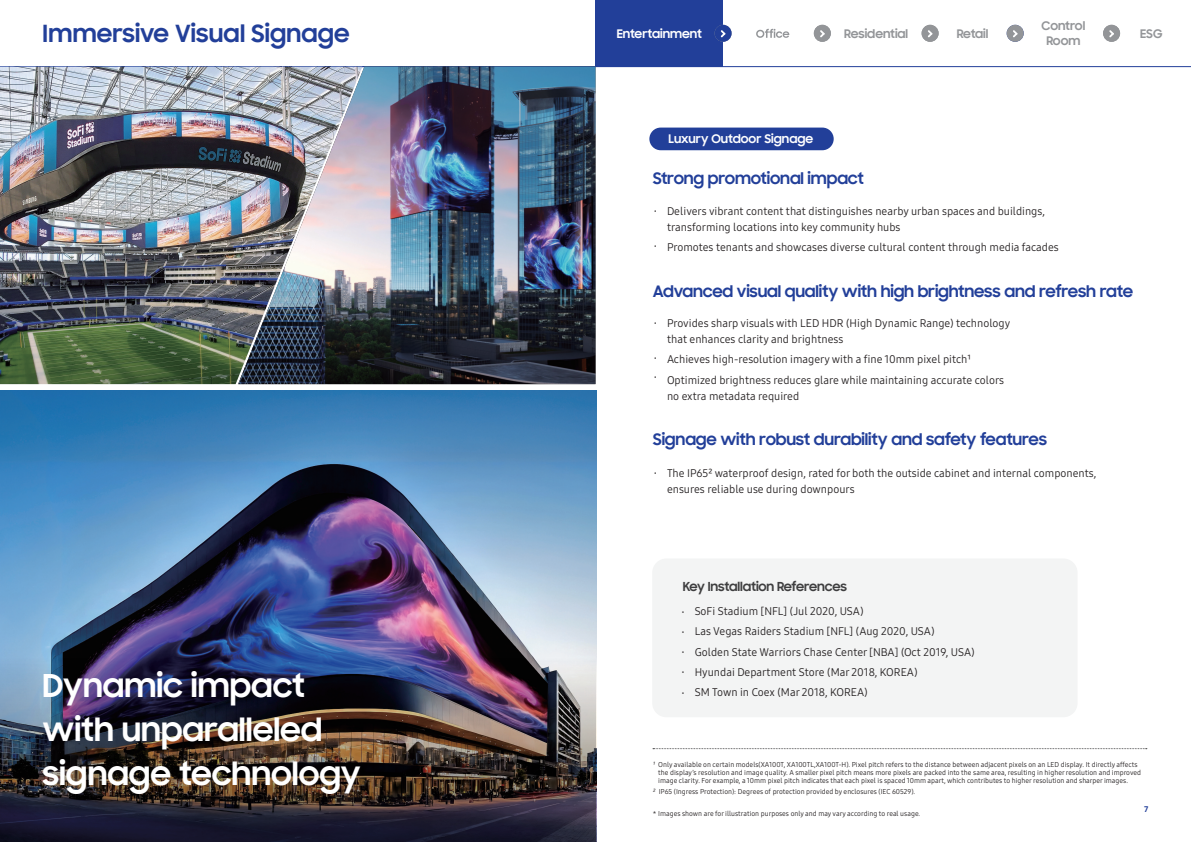
<style>
.page{position:relative;width:1191px;height:842px;background:#fff}
.page>*{position:absolute;margin:0;border:0;box-sizing:border-box;transform-origin:0 0}
.내지_대타이틀-한글{font:700 32px/44px "Samsung Sharp Sans";color:#fff}
.t1{font:700 24px "Samsung Sharp Sans";letter-spacing:.01em;color:#223f99}
.내지_본문_블루{font:700 16px "Samsung Sharp Sans";letter-spacing:-.01em;color:#223f99}
.내지_본문_블루-2{font:700 12.6px "Samsung Sharp Sans";letter-spacing:-.01em;color:#3e3e3f}
.내지_본문_블루-3{font:700 12px "Samsung Sharp Sans";color:#fff}
.t2{font:700 12px/14.4px "Samsung Sharp Sans";color:#939598;text-align:center}
.본문{font:11px/16px "Samsung One Korean OTF 400";color:#231f20}
.본문-2{font:500 11px "Samsung Sharp Sans";color:#231f20}
.t3{font:700 8px "Samsung Sharp Sans";color:#223f99}
.디스클레이머{font:7px/8px "Samsung One Korean OTF 400";color:#231f20}
.s1{font-style:italic}
</style>
<div class="page">
<hr style="left:595px;top:66px;width:596px;height:1px;background:#223f99">
<div style="left:595px;top:0;width:128px;height:67px;background:#223f99"></div>
<div style="left:1103px;top:25px;width:17px;height:17px;background:#939598;border-radius:50%"></div>
<svg style="left:1109px;top:30px;width:5px;height:7px"></svg>
<div style="left:1006px;top:25px;width:17px;height:17px;background:#939598;border-radius:50%"></div>
<svg style="left:1013px;top:30px;width:4px;height:7px"></svg>
<div style="left:714px;top:25px;width:17px;height:17px;background:#223f99;border-radius:50%"></div>
<svg style="left:721px;top:30px;width:4px;height:7px"></svg>
<div style="left:921px;top:25px;width:17px;height:17px;background:#939598;border-radius:50%"></div>
<svg style="left:928px;top:30px;width:4px;height:7px"></svg>
<svg style="left:756px;top:29px;width:33px;height:9px"></svg>
<div style="left:814px;top:25px;width:17px;height:17px;background:#939598;border-radius:50%"></div>
<svg style="left:820px;top:30px;width:4px;height:7px"></svg>
<img style="left:0;top:391px;width:596px;height:451px">
<img style="left:0;top:442px;width:595px;height:400px">
<hr style="left:0;top:66px;width:595px;height:1px;background:#223f99">
<svg style="left:653px;top:748px;width:493px;height:1px"></svg>
<div style="left:652px;top:558px;width:425px;height:159px;background:#f3f4f4;border-radius:14px"></div>
<div style="left:649px;top:128px;width:184px;height:22px;background:#223f99;border-radius:11px"></div>
<img style="left:362px;top:67px;width:233px;height:317px">
<img style="left:0;top:67px;width:362px;height:317px">
<p class="t2" style="left:1041px;top:18px;width:45px">Control<br>Room</p>
<h2 class="t1" style="left:43px;top:15px;width:309px">Immersive Visual Signage</h2>
<p class="내지_본문_블루-3" style="left:617px;top:24px;width:86px">Entertainment</p>
<p class="t2" style="left:844px;top:26px;width:65px">Residential</p>
<p class="t2" style="left:956px;top:26px;width:33px">Retail</p>
<p class="t2" style="left:1140px;top:26px;width:24px">ESG</p>
<p class="내지_본문_블루-3" style="left:668px;top:130px;width:146px">Luxury Outdoor Signage</p>
<p class="내지_본문_블루" style="left:653px;top:166px;width:212px">Strong promotional impact</p>
<p class="본문-2" style="left:653px;top:207px;width:7px">˙</p>
<p class="본문-2" style="left:653px;top:241px;width:7px">˙</p>
<p class="본문" style="left:667px;top:203px;width:379px">Delivers vibrant content that distinguishes nearby urban spaces and buildings, transforming locations into key community hubs</p>
<p class="본문" style="left:667px;top:239px;width:393px">Promotes tenants and showcases diverse cultural content through media facades</p>
<p class="내지_본문_블루" style="left:653px;top:280px;width:482px">Advanced visual quality with high brightness and refresh rate</p>
<p class="본문-2" style="left:653px;top:318px;width:7px">˙</p>
<p class="본문-2" style="left:653px;top:353px;width:7px">˙</p>
<p class="본문-2" style="left:653px;top:372px;width:7px">˙</p>
<p class="본문" style="left:667px;top:315px;width:345px">Provides sharp visuals with LED HDR (High Dynamic Range) technology that enhances clarity and brightness</p>
<p class="본문" style="left:667px;top:351px;width:305px">Achieves high-resolution imagery with a fine 10mm pixel pitch¹</p>
<p class="본문" style="left:667px;top:372px;width:339px">Optimized brightness reduces glare while maintaining accurate colors no extra metadata required</p>
<p class="내지_대타이틀-한글" style="left:43px;top:662px;width:320px">Dynamic impact with unparalleled signage technology</p>
<p class="내지_본문_블루" style="left:653px;top:427px;width:396px">Signage with robust durability and safety features</p>
<p class="본문-2" style="left:653px;top:468px;width:7px">˙</p>
<p class="본문" style="left:667px;top:465px;width:431px">The IP65² waterproof design, rated for both the outside cabinet and internal components, ensures reliable use during downpours</p>
<p class="내지_본문_블루-2" style="left:682px;top:577px;width:166px">Key Installation References</p>
<p class="본문-2" style="left:680px;top:607px;width:7px">˙</p>
<p class="본문-2" style="left:680px;top:627px;width:7px">˙</p>
<p class="본문-2" style="left:680px;top:647px;width:7px">˙</p>
<p class="본문-2" style="left:680px;top:667px;width:7px">˙</p>
<p class="본문-2" style="left:680px;top:688px;width:7px">˙</p>
<p class="본문" style="left:694px;top:603px;width:170px">SoFi Stadium [NFL] (Jul 2020, USA)</p>
<p class="본문" style="left:694px;top:623px;width:241px">Las Vegas Raiders Stadium [NFL] (Aug 2020, USA)</p>
<p class="본문" style="left:694px;top:644px;width:281px">Golden State Warriors Chase Center [NBA] (Oct 2019, USA)</p>
<p class="본문" style="left:694px;top:664px;width:224px">Hyundai Department Store (Mar 2018, KOREA)</p>
<p class="본문" style="left:694px;top:684px;width:175px">SM Town in Coex (Mar 2018, KOREA)</p>
<p class="디스클레이머" style="left:658px;top:761px;width:484px;text-indent:-6px"><span class="s1">¹</span> Only available on certain models(XA100T, XA100TL,XA100T-H). Pixel pitch refers to the distance between adjacent pixels on an LED display. It directly affects the display’s resolution and image quality. A smaller pixel pitch means more pixels are packed into the same area, resulting in higher resolution and improved image clarity. For example, a 10mm pixel pitch indicates that each pixel is spaced 10mm apart, which contributes to higher resolution and sharper images.</p>
<p class="디스클레이머" style="left:652px;top:788px;width:264px"><span class="s1">²</span> IP65 (Ingress Protection): Degrees of protection provided by enclosures (IEC 60529).</p>
<p class="디스클레이머" style="left:653px;top:809px;width:269px">* Images shown are for illustration purposes only and may vary according to real usage.</p>
<p class="t3" style="left:1144px;top:803px;width:6px">7</p>
</div>
